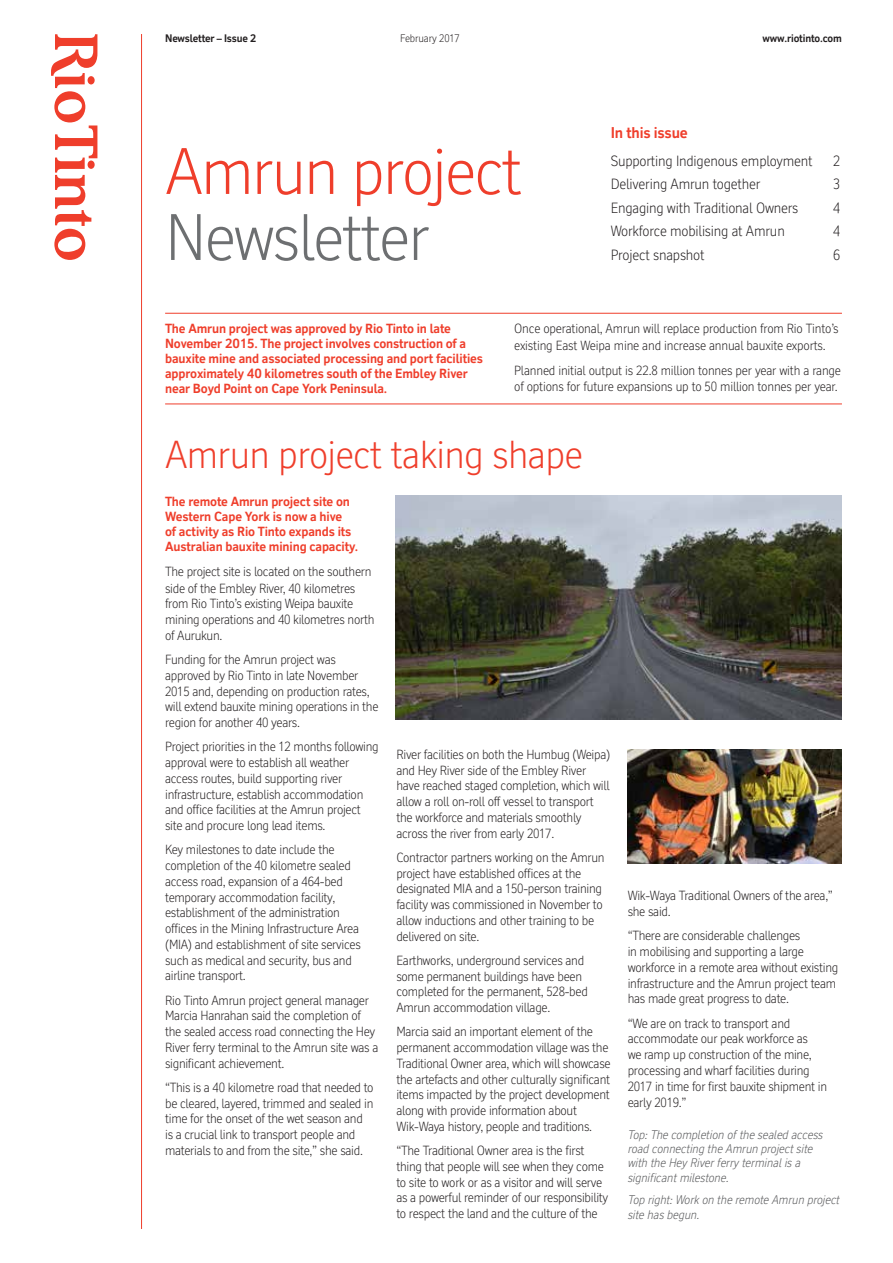
<style>
.page{position:relative;width:893px;height:1263px;background:#fff}
.page>*{position:absolute;margin:0;border:0;box-sizing:border-box;transform-origin:0 0}
.t1{font:300 63px "RT Vickerman";letter-spacing:-.03em;color:#ef3e2b}
.t2{font:300 63px "RT Vickerman";letter-spacing:-.03em;color:#6d6f71}
.t3{font:300 37.5px "RT Vickerman";letter-spacing:-.02em;color:#ef3e2b}
.t4{font:700 15px "RT Vickerman";letter-spacing:-.01em;color:#ef3e2b}
.t5{font:300 14.25px "RT Vickerman";letter-spacing:-.015em;color:#231f20}
.t6{font:300 12.75px/15.8px "RT Vickerman";letter-spacing:-.025em;color:#231f20}
.t7{font:700 12.75px/15px "RT Vickerman";letter-spacing:-.01em;color:#ef3e2b}
.t8{font:italic 300 12px/14.2px "RT Vickerman";letter-spacing:-.015em;color:#58595b}
.t9{font:700 10.5px "RT Vickerman";letter-spacing:-.015em;color:#231f20}
.t10{font:300 10.5px "RT Vickerman";letter-spacing:-.015em;color:#231f20}
</style>
<div class="page">
<svg style="left:51px;top:34px;width:46px;height:226px"></svg>
<div style="left:88px;top:76px;width:7px;height:8px;background:#ef3e2b;border-radius:50%"></div>
<hr style="left:141px;top:34px;width:1px;height:1195px;background:#ef3e2b">
<img style="left:628px;top:750px;width:214px;height:113px">
<img style="left:395px;top:495px;width:447px;height:224px">
<hr style="left:165px;top:404px;width:677px;height:1px;background:#ef3e2b">
<hr style="left:165px;top:313px;width:677px;height:1px;background:#ef3e2b">
<p class="t9" style="left:165px;top:31px;width:93px">Newsletter – Issue 2</p>
<p class="t10" style="left:400px;top:32px;width:61px">February 2017</p>
<h1 class="t1" style="left:165px;top:133px;width:359px">Amrun project</h1>
<h1 class="t2" style="left:165px;top:200px;width:266px">Newsletter</h1>
<p class="t9" style="left:763px;top:31px;width:81px">www.riotinto.com</p>
<p class="t4" style="left:611px;top:123px;width:79px">In this issue</p>
<p class="t5" style="left:611px;top:152px;width:204px">Supporting Indigenous employment</p>
<p class="t5" style="left:833px;top:152px;width:9px">2</p>
<p class="t5" style="left:611px;top:176px;width:151px">Delivering Amrun together</p>
<p class="t5" style="left:833px;top:176px;width:9px">3</p>
<p class="t5" style="left:611px;top:199px;width:189px">Engaging with Traditional Owners</p>
<p class="t5" style="left:833px;top:199px;width:9px">4</p>
<p class="t5" style="left:611px;top:223px;width:176px">Workforce mobilising at Amrun</p>
<p class="t5" style="left:833px;top:223px;width:9px">4</p>
<p class="t5" style="left:611px;top:246px;width:95px">Project snapshot</p>
<p class="t5" style="left:833px;top:246px;width:9px">6</p>
<p class="t7" style="left:165px;top:321px;width:319px">The Amrun project was approved by Rio Tinto in late November 2015. The project involves construction of a bauxite mine and associated processing and port facilities approximately 40 kilometres south of the Embley River near Boyd Point on Cape York Peninsula.</p>
<p class="t6" style="left:514px;top:320px;width:326px;line-height:16.5px">Once operational, Amrun will replace production from Rio Tinto’s existing East Weipa mine and increase annual bauxite exports.</p>
<p class="t6" style="left:514px;top:362px;width:328px;line-height:16.5px">Planned initial output is 22.8 million tonnes per year with a range of options for future expansions up to 50 million tonnes per year.</p>
<h2 class="t3" style="left:165px;top:432px;width:419px">Amrun project taking shape</h2>
<p class="t7" style="left:165px;top:494px;width:195px">The remote Amrun project site on Western Cape York is now a hive<br>of activity as Rio Tinto expands its Australian bauxite mining capacity.</p>
<p class="t6" style="left:165px;top:563px;width:211px">The project site is located on the southern side of the Embley River, 40 kilometres from Rio Tinto’s existing Weipa bauxite mining operations and 40 kilometres north of Aurukun.</p>
<p class="t6" style="left:165px;top:652px;width:215px">Funding for the Amrun project was approved by Rio Tinto in late November 2015 and, depending on production rates, will extend bauxite mining operations in the region for another 40 years.</p>
<p class="t6" style="left:165px;top:739px;width:215px">Project priorities in the 12 months following approval were to establish all weather access routes, build supporting river infrastructure, establish accommodation and office facilities at the Amrun project site and procure long lead items.</p>
<p class="t6" style="left:165px;top:842px;width:197px">Key milestones to date include the completion of the 40 kilometre sealed access road, expansion of a 464-bed temporary accommodation facility, establishment of the administration offices in the Mining Infrastructure Area (MIA) and establishment of site services such as medical and security, bus and airline transport.</p>
<p class="t6" style="left:165px;top:992px;width:215px">Rio Tinto Amrun project general manager Marcia Hanrahan said the completion of the sealed access road connecting the Hey River ferry terminal to the Amrun site was a significant achievement.</p>
<p class="t6" style="left:165px;top:1079px;width:210px">“This is a 40 kilometre road that needed to be cleared, layered, trimmed and sealed in time for the onset of the wet season and is a crucial link to transport people and materials to and from the site,” she said.</p>
<p class="t6" style="left:396px;top:746px;width:215px">River facilities on both the Humbug (Weipa) and Hey River side of the Embley River have reached staged completion, which will allow a roll on-roll off vessel to transport the workforce and materials smoothly across the river from early 2017.</p>
<p class="t6" style="left:396px;top:849px;width:210px">Contractor partners working on the Amrun project have established offices at the designated MIA and a 150-person training facility was commissioned in November to allow inductions and other training to be delivered on site.</p>
<p class="t6" style="left:396px;top:952px;width:193px">Earthworks, underground services and some permanent buildings have been completed for the permanent, 528-bed Amrun accommodation village.</p>
<p class="t6" style="left:396px;top:1024px;width:216px">Marcia said an important element of the permanent accommodation village was the Traditional Owner area, which will showcase the artefacts and other culturally significant items impacted by the project development along with provide information about Wik‑Waya history, people and traditions.</p>
<p class="t6" style="left:396px;top:1142px;width:213px">“The Traditional Owner area is the first thing that people will see when they come to site to work or as a visitor and will serve as a powerful reminder of our responsibility to respect the land and the culture of the</p>
<p class="t6" style="left:628px;top:888px;width:207px">Wik-Waya Traditional Owners of the area,” she said.</p>
<p class="t6" style="left:628px;top:928px;width:212px">“There are considerable challenges<br>in mobilising and supporting a large workforce in a remote area without existing infrastructure and the Amrun project team has made great progress to date.</p>
<p class="t6" style="left:628px;top:1015px;width:201px">“We are on track to transport and accommodate our peak workforce as<br>we ramp up construction of the mine, processing and wharf facilities during<br>2017 in time for first bauxite shipment in early 2019.”</p>
<p class="t8" style="left:628px;top:1127px;width:197px">Top: The completion of the sealed access road connecting the Amrun project site with the Hey River ferry terminal is a significant milestone.</p>
<p class="t8" style="left:628px;top:1193px;width:214px">Top right: Work on the remote Amrun project site has begun.</p>
</div>
